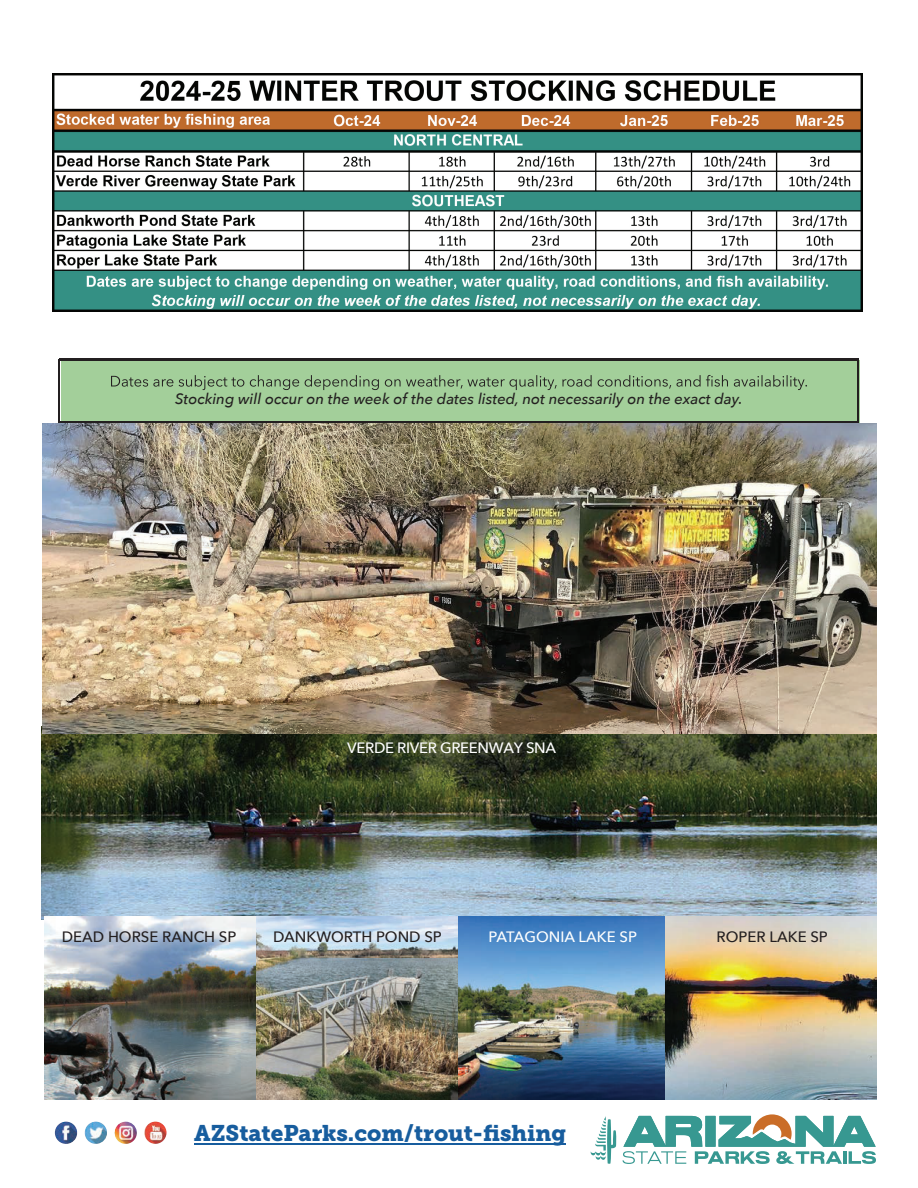
<style>
.page{position:relative;width:918px;height:1188px;background:#fff}
.page>*{position:absolute;margin:0;border:0;box-sizing:border-box;transform-origin:0 0}
.t1{font:22.5px "Museo Slab 900";color:#175d9e}
.t2{font:italic 500 15px "Avenir Next";color:#231f20}
.t3{font:500 15px "Avenir Next";color:#231f20}
.t4{font:500 15px "Avenir Next";letter-spacing:-.02em;color:#fff}
.t5{font:500 15px "Avenir Next";color:#fff}
</style>
<div class="page">
<img style="left:42px;top:734px;width:835px;height:185px">
<img style="left:255px;top:917px;width:204px;height:182px">
<img style="left:459px;top:917px;width:207px;height:182px">
<img style="left:666px;top:917px;width:211px;height:182px">
<img style="left:45px;top:917px;width:210px;height:182px">
<img style="left:42px;top:423px;width:835px;height:311px">
<hr style="left:194px;top:1143px;width:372px;height:1px;background:#175d9e">
<div style="left:61px;top:361px;width:798px;height:62px;background:#a3cf9a"></div>
<hr style="left:58px;top:359px;width:178px;height:2px;background:#231f20">
<hr style="left:58px;top:360px;width:2px;height:63px;background:#231f20">
<hr style="left:236px;top:359px;width:107px;height:2px;background:#231f20">
<hr style="left:343px;top:359px;width:118px;height:2px;background:#231f20">
<hr style="left:461px;top:359px;width:108px;height:2px;background:#231f20">
<hr style="left:569px;top:359px;width:99px;height:2px;background:#231f20">
<hr style="left:668px;top:359px;width:107px;height:2px;background:#231f20">
<hr style="left:776px;top:359px;width:83px;height:2px;background:#231f20">
<hr style="left:857px;top:360px;width:2px;height:63px;background:#231f20">
<hr style="left:58px;top:422px;width:178px;height:1px;background:#231f20">
<hr style="left:236px;top:422px;width:107px;height:1px;background:#231f20">
<hr style="left:343px;top:422px;width:118px;height:1px;background:#231f20">
<hr style="left:461px;top:422px;width:108px;height:1px;background:#231f20">
<hr style="left:569px;top:422px;width:99px;height:1px;background:#231f20">
<hr style="left:668px;top:422px;width:107px;height:1px;background:#231f20">
<hr style="left:776px;top:422px;width:83px;height:1px;background:#231f20">
<hr style="left:59px;top:359px;width:799px;height:1px;background:#231f20">
<img style="left:55px;top:1122px;width:112px;height:22px">
<img style="left:52px;top:74px;width:811px;height:238px">
<svg style="left:590px;top:1114px;width:286px;height:50px"></svg>
<svg style="left:111px;top:375px;width:696px;height:15px"></svg>
<p class="t2" style="left:175px;top:386px;width:569px">Stocking will occur on the week of the dates listed, not necessarily on the exact day.</p>
<p class="t4" style="left:347px;top:735px;width:211px">VERDE RIVER GREENWAY SNA</p>
<p class="t3" style="left:62px;top:924px;width:176px">DEAD HORSE RANCH SP</p>
<p class="t3" style="left:273px;top:924px;width:170px">DANKWORTH POND SP</p>
<p class="t5" style="left:489px;top:924px;width:150px">PATAGONIA LAKE SP</p>
<p class="t3" style="left:717px;top:924px;width:113px">ROPER LAKE SP</p>
<h1 class="t1" style="left:194px;top:1120px;width:373px">AZStateParks.com/trout-fishing</h1>
</div>
